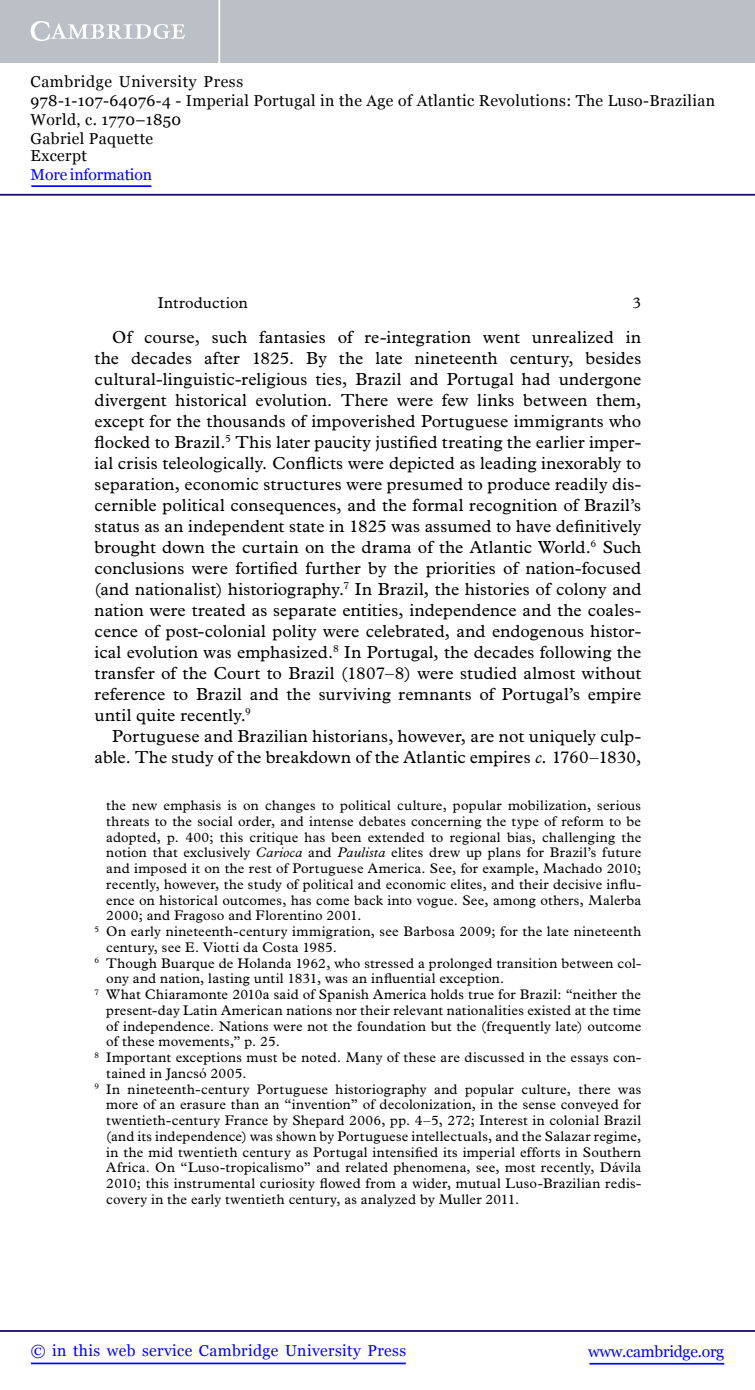
<style>
.page{position:relative;width:755px;height:1390px;background:#fff}
.page>*{position:absolute;margin:0;border:0;box-sizing:border-box;transform-origin:0 0}
.t1{font:17.5px/21px "Plantin Std";letter-spacing:.01em;color:#000;text-align:justify}
.t2{font:15.75px/18.6px "Georgia";letter-spacing:.025em;color:#000}
.t3{font:15.75px "Georgia";letter-spacing:.025em;color:#00f}
.t4{font:15.75px "Georgia";letter-spacing:-.015em;color:#00f}
.t5{font:15.75px "Georgia";letter-spacing:-.01em;color:#00f}
.t6{font:15.75px "Plantin Std";letter-spacing:.015em;color:#000}
.t7{font:14px "Plantin Std";letter-spacing:.02em;color:#000}
.s1{font-style:italic}
</style>
<div class="page">
<hr style="left:589px;top:1363px;width:134px;height:1px;background:#00f">
<hr style="left:0;top:1330px;width:754px;height:2px;background:#150666">
<hr style="left:31px;top:1362px;width:374px;height:2px;background:#00f">
<div style="left:0;top:0;width:754px;height:63px;background:#bac0c6"></div>
<svg style="left:31px;top:21px;width:154px;height:20px"></svg>
<hr style="left:218px;top:0;width:2px;height:63px;background:#fff">
<hr style="left:0;top:194px;width:754px;height:2px;background:#150666">
<hr style="left:31px;top:185px;width:120px;height:2px;background:#00f">
<p class="t2" style="left:31px;top:73px;width:685px">Cambridge University Press<br>978-1-107-64076-4 - Imperial Portugal in the Age of Atlantic Revolutions: The Luso-Brazilian World, c. 1770–1850<br>Gabriel Paquette<br>Excerpt</p>
<p class="t5" style="left:31px;top:165px;width:123px">More information</p>
<p class="t6" style="left:158px;top:297px;width:91px">Introduction</p>
<p class="t6" style="left:632px;top:297px;width:10px">3</p>
<p class="t1" style="left:95px;top:328px;width:548px;text-indent:18px">Of course, such fantasies of re-integration went unrealized in the decades after 1825. By the late nineteenth century, besides cultural-linguistic-religious ties, Brazil and Portugal had undergone divergent historical evolution. There were few links between them, except for the thousands of impoverished Portuguese immigrants who flocked to Brazil. <sup>5</sup> This later paucity justified treating the earlier imper&shy;ial crisis teleologically. Conflicts were depicted as leading inexorably to separation, economic structures were presumed to produce readily dis&shy;cernible political consequences, and the formal recognition of Brazil’s status as an independent state in 1825 was assumed to have definitively brought down the curtain on the drama of the Atlantic World. <sup>6</sup> Such conclusions were fortified further by the priorities of nation-focused (and nationalist) historiography. <sup>7</sup> In Brazil, the histories of colony and nation were treated as separate entities, independence and the coales&shy;cence of post-colonial polity were celebrated, and endogenous histor&shy;ical evolution was emphasized. <sup>8</sup> In Portugal, the decades following the transfer of the Court to Brazil (1807–8) were studied almost without reference to Brazil and the surviving remnants of Portugal’s empire until quite recently. <sup>9</sup></p>
<p class="t1" style="left:95px;top:727px;width:547px;text-align:right">Portuguese and Brazilian historians, however, are not uniquely culp&shy;able. The study of the breakdown of the Atlantic empires <span class="s1">c.</span> 1760–1830,</p>
<p class="t7" style="left:106px;top:800px;width:536px">the new emphasis is on changes to political culture, popular mobilization, serious</p>
<p class="t7" style="left:106px;top:816px;width:536px">threats to the social order, and intense debates concerning the type of reform to be</p>
<p class="t7" style="left:106px;top:832px;width:536px">adopted, p. 400; this critique has been extended to regional bias, challenging the</p>
<p class="t7" style="left:106px;top:848px;width:536px">notion that exclusively <span class="s1">Carioca</span> and <span class="s1">Paulista</span> elites drew up plans for Brazil’s future</p>
<p class="t7" style="left:106px;top:863px;width:536px">and imposed it on the rest of Portuguese America. See, for example, Machado 2010 ;</p>
<p class="t7" style="left:106px;top:879px;width:536px">recently, however, the study of political and economic elites, and their decisive influ-</p>
<p class="t7" style="left:106px;top:895px;width:536px">ence on historical outcomes, has come back into vogue. See, among others, Malerba</p>
<p class="t7" style="left:106px;top:911px;width:257px">2000 ; and Fragoso and Florentino 2001 .</p>
<p class="t7" style="left:95px;top:926px;width:547px"><sup>5</sup> On early nineteenth-century immigration, see Barbosa 2009 ; for the late nineteenth</p>
<p class="t7" style="left:106px;top:942px;width:232px">century, see E. Viotti da Costa 1985 .</p>
<p class="t7" style="left:95px;top:958px;width:548px"><sup>6</sup> Though Buarque de Holanda 1962 , who stressed a prolonged transition between col-</p>
<p class="t7" style="left:106px;top:974px;width:399px">ony and nation, lasting until 1831, was an influential exception.</p>
<p class="t7" style="left:95px;top:989px;width:547px"><sup>7</sup> What Chiaramonte 2010a said of Spanish America holds true for Brazil: “neither the</p>
<p class="t7" style="left:106px;top:1005px;width:536px">present-day Latin American nations nor their relevant nationalities existed at the time</p>
<p class="t7" style="left:106px;top:1021px;width:536px">of independence. Nations were not the foundation but the (frequently late) outcome</p>
<p class="t7" style="left:106px;top:1037px;width:175px">of these movements,” p. 25.</p>
<p class="t7" style="left:95px;top:1052px;width:547px"><sup>8</sup> Important exceptions must be noted. Many of these are discussed in the essays con-</p>
<p class="t7" style="left:106px;top:1068px;width:142px">tained in Jancs ó 2005 .</p>
<p class="t7" style="left:95px;top:1084px;width:547px"><sup>9</sup> In nineteenth-century Portuguese historiography and popular culture, there was</p>
<p class="t7" style="left:106px;top:1100px;width:536px">more of an erasure than an “invention” of decolonization, in the sense conveyed for</p>
<p class="t7" style="left:106px;top:1115px;width:536px">twentieth-century France by Shepard 2006 , pp. 4–5, 272; Interest in colonial Brazil</p>
<p class="t7" style="left:106px;top:1131px;width:536px">(and its independence) was shown by Portuguese intellectuals, and the Salazar regime,</p>
<p class="t7" style="left:106px;top:1147px;width:536px">in the mid twentieth century as Portugal intensified its imperial efforts in Southern</p>
<p class="t7" style="left:106px;top:1163px;width:536px">Africa. On “Luso-tropicalismo” and related phenomena, see, most recently, D á vila</p>
<p class="t7" style="left:106px;top:1178px;width:536px">2010 ; this instrumental curiosity flowed from a wider, mutual Luso-Brazilian redis-</p>
<p class="t7" style="left:106px;top:1194px;width:414px">covery in the early twentieth century, as analyzed by Muller 2011.</p>
<p class="t3" style="left:31px;top:1341px;width:376px">© in this web service Cambridge University Press</p>
<p class="t4" style="left:587px;top:1341px;width:137px">www.cambridge.org</p>
</div>
